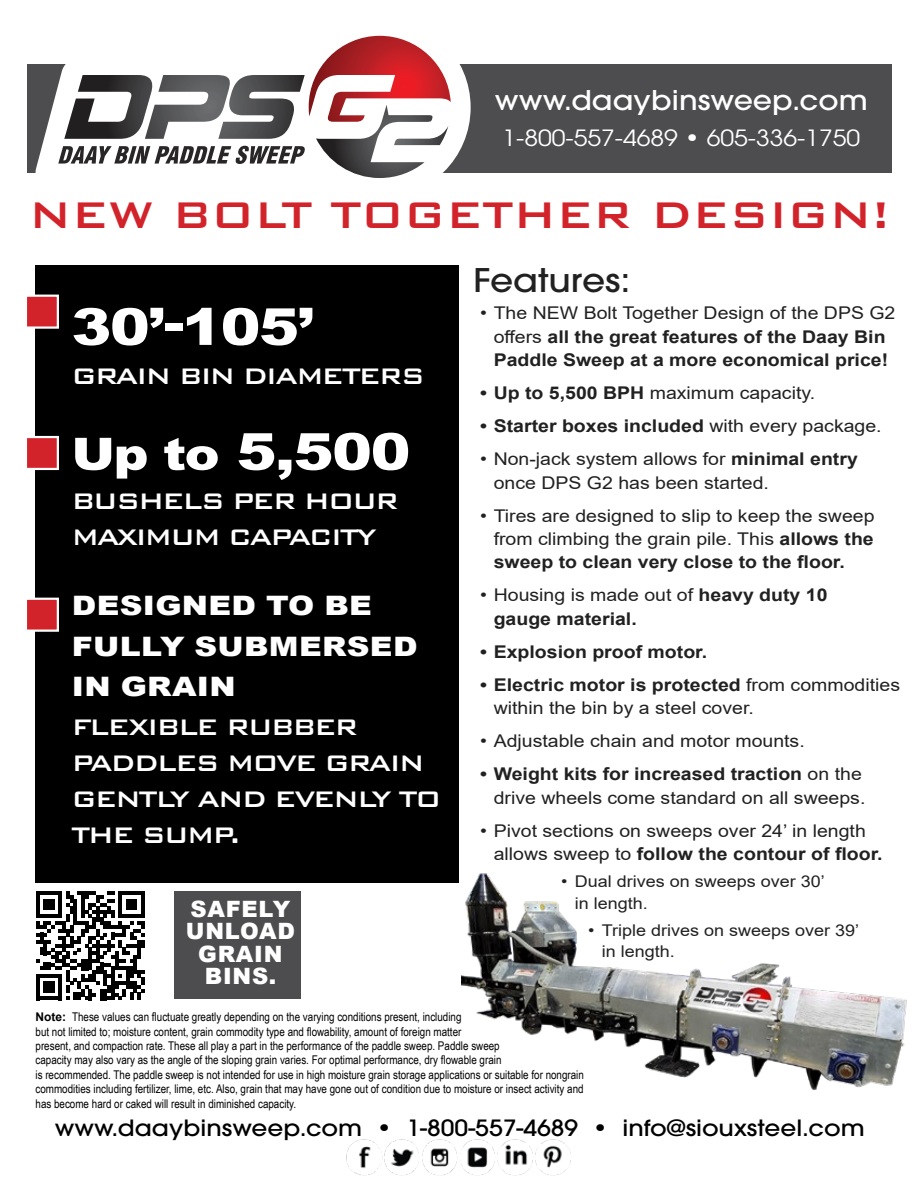
<style>
.page{position:relative;width:918px;height:1188px;background:#fff}
.page>*{position:absolute;margin:0;border:0;box-sizing:border-box;transform-origin:0 0}
.t1{font:900 51px "Arial";letter-spacing:-.025em;color:#fff;scale:1.18 1}
.t2{font:500 49.5px "Bank Gothic BT";letter-spacing:-.01em;color:#d2232a}
.t3{font:500 32.4px "ITC Avant Garde Pro";color:#212121;scale:1.11 1}
.t4{font:500 30px/36px "Bank Gothic BT";letter-spacing:-.075em;color:#fff}
.t5{font:500 27px "ITC Avant Garde Pro";color:#fff;scale:1.11 1}
.t6{font:900 26.85px/40.5px "Arial";letter-spacing:.01em;color:#fff;scale:1.18 1}
.t7{font:900 22.5px/22.5px "Arial";letter-spacing:.035em;color:#fff;text-align:center}
.t8{font:500 22.35px "ITC Avant Garde Pro";color:#000;scale:1.11 1}
.t9{font:22.35px "ITC Avant Garde Pro";color:#fff;scale:1.11 1}
.t10{font:17.55px/23.4px "Arial";color:#212121;scale:1.11 1}
.t11{font:700 17.55px/23.4px "Arial";color:#212121;text-align:center;scale:1.11 1}
.t12{font:16.2px/21.6px "Arial";color:#212121;scale:1.11 1}
.t13{font:12px/14.4px "Arial Narrow";color:#000}
.s1{font-size:44.7px}
.s2{font-weight:400}
.s3{font-weight:700}
.s4{font-family:"Arial";font-weight:700}
</style>
<div class="page">
<div style="left:36px;top:266px;width:423px;height:617px;background:#000"></div>
<div style="left:25px;top:295px;width:34px;height:34px;background:#d2232a;border:2px solid #fff"></div>
<div style="left:25px;top:436px;width:34px;height:34px;background:#d2232a;border:2px solid #fff"></div>
<div style="left:25px;top:598px;width:34px;height:34px;background:#d2232a;border:2px solid #fff"></div>
<div style="left:27px;top:64px;width:865px;height:108px;background:#4d4d4f"></div>
<img style="left:346px;top:1139px;width:225px;height:37px">
<svg style="left:36px;top:891px;width:109px;height:109px"></svg>
<div style="left:175px;top:891px;width:126px;height:108px;background:#4d4d4f"></div>
<svg style="left:36px;top:35px;width:435px;height:138px;fill:#fff"></svg>
<svg style="left:58px;top:36px;width:393px;height:142px"></svg>
<img style="left:462px;top:873px;width:445px;height:217px">
<h3 class="t5" style="left:495px;top:83px;width:337px">www.daaybinsweep.com</h3>
<h3 class="t9" style="left:503px;top:124px;width:324px">1-800-557-4689 • 605-336-1750</h3>
<h2 class="t2" style="left:29px;top:188px;width:863px">NEW BOLT TOGETHER DESIGN!</h2>
<h1 class="t1" style="left:71px;top:290px;width:207px">30’-105’</h1>
<h3 class="t4" style="left:71px;top:357px;width:355px">GRAIN BIN DIAMETERS</h3>
<h1 class="t1" style="left:71px;top:415px;width:289px"><span class="s1">Up to</span> 5,500</h1>
<h3 class="t4" style="left:71px;top:482px;width:329px">BUSHELS PER HOUR<br>MAXIMUM CAPACITY</h3>
<h3 class="t6" style="left:72px;top:584px;width:294px">DESIGNED TO BE<br>FULLY SUBMERSED<br>IN GRAIN</h3>
<h3 class="t4" style="left:71px;top:709px;width:372px">FLEXIBLE RUBBER<br>PADDLES MOVE GRAIN<br>GENTLY AND EVENLY TO<br>THE SUMP.</h3>
<h3 class="t7" style="left:186px;top:897px;width:111px">SAFELY<br>UNLOAD<br>GRAIN<br>BINS.</h3>
<h3 class="t3" style="left:473px;top:260px;width:143px">Features:</h3>
<h3 class="t11" style="left:480px;top:302px;width:376px"><span class="s2">• The NEW Bolt Together Design of the DPS G2 offers</span> all the great features of the Daay Bin<br>Paddle Sweep at a more economical price!</h3>
<h3 class="t10" style="left:480px;top:381px;width:303px"><span class="s3">• Up to 5,500 BPH</span> maximum capacity.</h3>
<h3 class="t11" style="left:480px;top:414px;width:363px">• Starter boxes included <span class="s2">with every package.</span></h3>
<h3 class="t10" style="left:494px;top:447px;width:330px;text-indent:-14px">• Non-jack system allows for <span class="s3">minimal entry </span>once DPS G2 has been started.</h3>
<h3 class="t10" style="left:494px;top:504px;width:345px;text-align:justify;text-indent:-13px">• Tires are designed to slip to keep the sweep from climbing the grain pile. This <span class="s3">allows the sweep to clean very close to the floor.</span></h3>
<h3 class="t11" style="left:494px;top:584px;width:302px;text-align:left;text-indent:-13px"><span class="s2">• Housing is made out of</span> heavy duty 10 gauge material.</h3>
<h3 class="t11" style="left:480px;top:640px;width:206px">• Explosion proof motor.</h3>
<h3 class="t10" style="left:494px;top:673px;width:368px;text-indent:-13px"><span class="s3">• Electric motor is protected</span> from commodities within the bin by a steel cover.</h3>
<h3 class="t10" style="left:480px;top:729px;width:294px">• Adjustable chain and motor mounts.</h3>
<h3 class="t10" style="left:480px;top:762px;width:349px;text-align:right"><span class="s3">• Weight kits for increased traction</span> on the drive wheels come standard on all sweeps.</h3>
<h3 class="t10" style="left:494px;top:819px;width:352px;text-indent:-13px">• Pivot sections on sweeps over 24’ in length allows sweep to <span class="s3">follow the contour of floor.</span></h3>
<h3 class="t12" style="left:575px;top:870px;width:227px;text-indent:-14px">• Dual drives on sweeps over 30’ in length.</h3>
<h3 class="t12" style="left:602px;top:919px;width:233px;text-indent:-14px">• Triple drives on sweeps over 39’ in length.</h3>
<p class="t13" style="left:36px;top:1009px;width:550px"><span class="s4">Note:</span> These values can fluctuate greatly depending on the varying conditions present, including<br>but not limited to; moisture content, grain commodity type and flowability, amount of foreign matter<br>present, and compaction rate. These all play a part in the performance of the paddle sweep. Paddle sweep<br>capacity may also vary as the angle of the sloping grain varies. For optimal performance, dry flowable grain<br>is recommended. The paddle sweep is not intended for use in high moisture grain storage applications or suitable for nongrain commodities including fertilizer, lime, etc. Also, grain that may have gone out of condition due to moisture or insect activity and has become hard or caked will result in diminished capacity.</p>
<h3 class="t8" style="left:55px;top:1114px;width:731px">www.daaybinsweep.com • 1-800-557-4689 • info@siouxsteel.com</h3>
</div>
